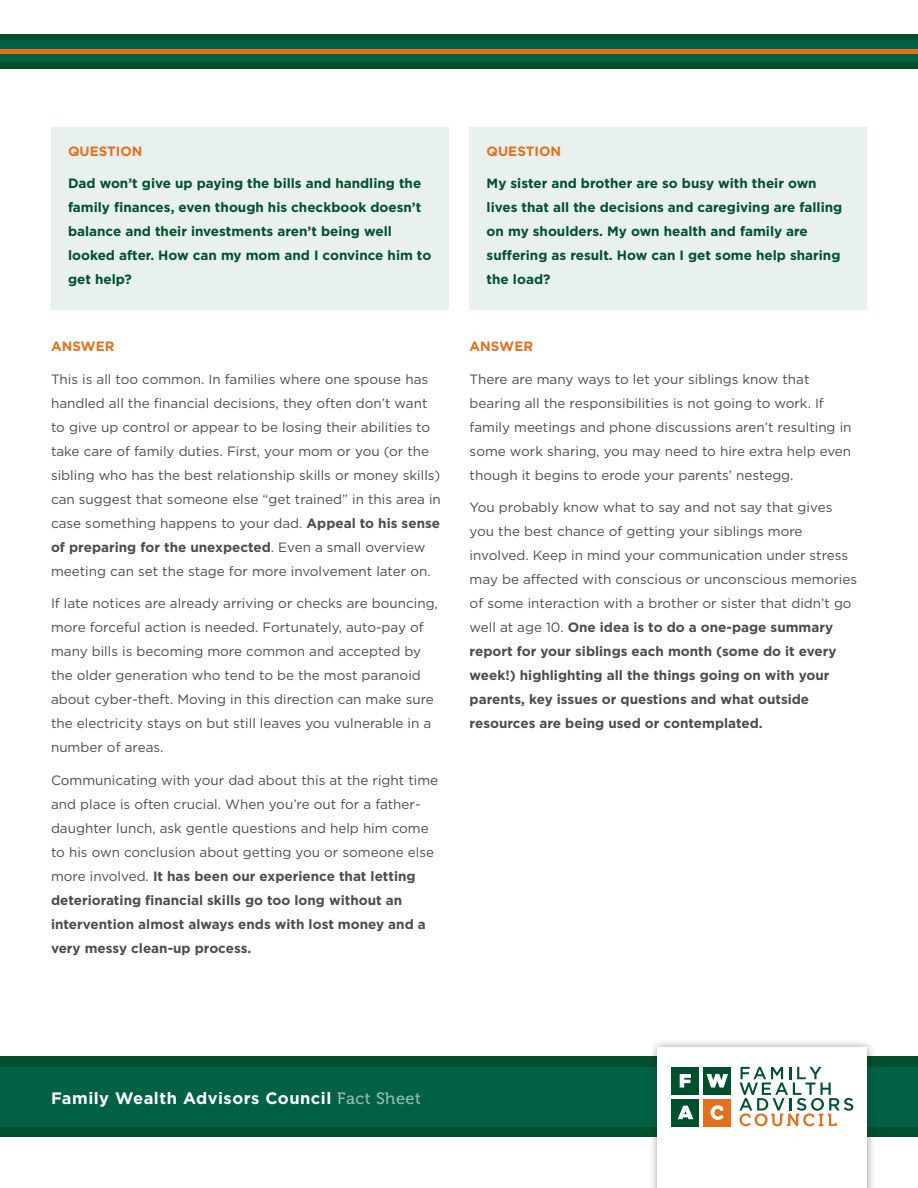
<style>
.page{position:relative;width:918px;height:1188px;background:#fff}
.page>*{position:absolute;margin:0;border:0;box-sizing:border-box;transform-origin:0 0}
.t1{font:700 16.5px "Gotham HTF";letter-spacing:.03em;color:#fff}
.t2{font:13.5px/24px "Gotham HTF";color:#4b4c4d}
.t3{font:700 13.5px/24px "Gotham HTF";color:#00502e}
.t4{font:700 13.5px "Gotham HTF";color:#e4701e}
.s1{font-weight:700}
.s2{font-family:"Museo 500";font-weight:400;color:#94b9ab}
</style>
<div class="page">
<div style="left:0;top:1056px;width:918px;height:81px;background:#00502e"></div>
<div style="left:0;top:1067px;width:918px;height:59px;background:#006144"></div>
<div style="left:649px;top:1039px;width:227px;height:149px;background:#231f20;opacity:.45"></div>
<div style="left:658px;top:1048px;width:209px;height:140px;background:#fff"></div>
<svg style="left:739px;top:1067px;width:114px;height:59px"></svg>
<div style="left:672px;top:1067px;width:27px;height:27px;background:#00502e"></div>
<svg style="left:680px;top:1074px;width:11px;height:14px"></svg>
<div style="left:704px;top:1067px;width:27px;height:27px;background:#00502e"></div>
<svg style="left:707px;top:1074px;width:21px;height:14px"></svg>
<div style="left:672px;top:1099px;width:27px;height:27px;background:#00502e"></div>
<svg style="left:678px;top:1106px;width:15px;height:13px"></svg>
<div style="left:704px;top:1099px;width:27px;height:27px;background:#e4701e"></div>
<svg style="left:711px;top:1105px;width:13px;height:15px"></svg>
<div style="left:0;top:34px;width:918px;height:34px;background:#00502e"></div>
<div style="left:0;top:41px;width:918px;height:21px;background:#006144"></div>
<hr style="left:0;top:49px;width:918px;height:4px;background:#e4701e">
<div style="left:51px;top:128px;width:397px;height:182px;background:#e8f1ee"></div>
<div style="left:470px;top:128px;width:397px;height:182px;background:#e8f1ee"></div>
<p class="t4" style="left:68px;top:143px;width:76px">QUESTION</p>
<p class="t3" style="left:68px;top:171px;width:365px">Dad won’t give up paying the bills and handling the family finances, even though his checkbook doesn’t balance and their investments aren’t being well looked after. How can my mom and I convince him to get help?</p>
<p class="t4" style="left:51px;top:339px;width:65px">ANSWER</p>
<p class="t2" style="left:51px;top:367px;width:391px">This is all too common. In families where one spouse has handled all the financial decisions, they often don’t want to give up control or appear to be losing their abilities to take care of family duties. First, your mom or you (or the sibling who has the best relationship skills or money skills) can suggest that someone else “get trained” in this area in case something happens to your dad. <span class="s1">Appeal to his sense of preparing for the unexpected</span>. Even a small overview meeting can set the stage for more involvement later on.</p>
<p class="t2" style="left:51px;top:591px;width:388px">If late notices are already arriving or checks are bouncing, more forceful action is needed. Fortunately, auto-pay of many bills is becoming more common and accepted by the older generation who tend to be the most paranoid about cyber-theft. Moving in this direction can make sure the electricity stays on but still leaves you vulnerable in a number of areas.</p>
<p class="t2" style="left:51px;top:768px;width:389px">Communicating with your dad about this at the right time and place is often crucial. When you’re out for a father&shy;daughter lunch, ask gentle questions and help him come to his own conclusion about getting you or someone else more involved. <span class="s1">It has been our experience that letting deteriorating financial skills go too long without an intervention almost always ends with lost money and a very messy clean-up process.</span></p>
<p class="t4" style="left:487px;top:143px;width:76px">QUESTION</p>
<p class="t3" style="left:487px;top:171px;width:357px">My sister and brother are so busy with their own lives that all the decisions and caregiving are falling on my shoulders. My own health and family are suffering as result. How can I get some help sharing the load?</p>
<p class="t4" style="left:470px;top:339px;width:65px">ANSWER</p>
<p class="t2" style="left:470px;top:367px;width:383px">There are many ways to let your siblings know that bearing all the responsibilities is not going to work. If family meetings and phone discussions aren’t resulting in some work sharing, you may need to hire extra help even though it begins to erode your parents’ nestegg.</p>
<p class="t2" style="left:470px;top:495px;width:389px">You probably know what to say and not say that gives you the best chance of getting your siblings more involved. Keep in mind your communication under stress may be affected with conscious or unconscious memories of some interaction with a brother or sister that didn’t go well at age 10. <span class="s1">One idea is to do a one-page summary report for your siblings each month (some do it every week!) highlighting all the things going on with your parents, key issues or questions and what outside resources are being used or contemplated.</span></p>
<p class="t1" style="left:51px;top:1088px;width:372px">Family Wealth Advisors Council <span class="s2">Fact Sheet</span></p>
</div>
